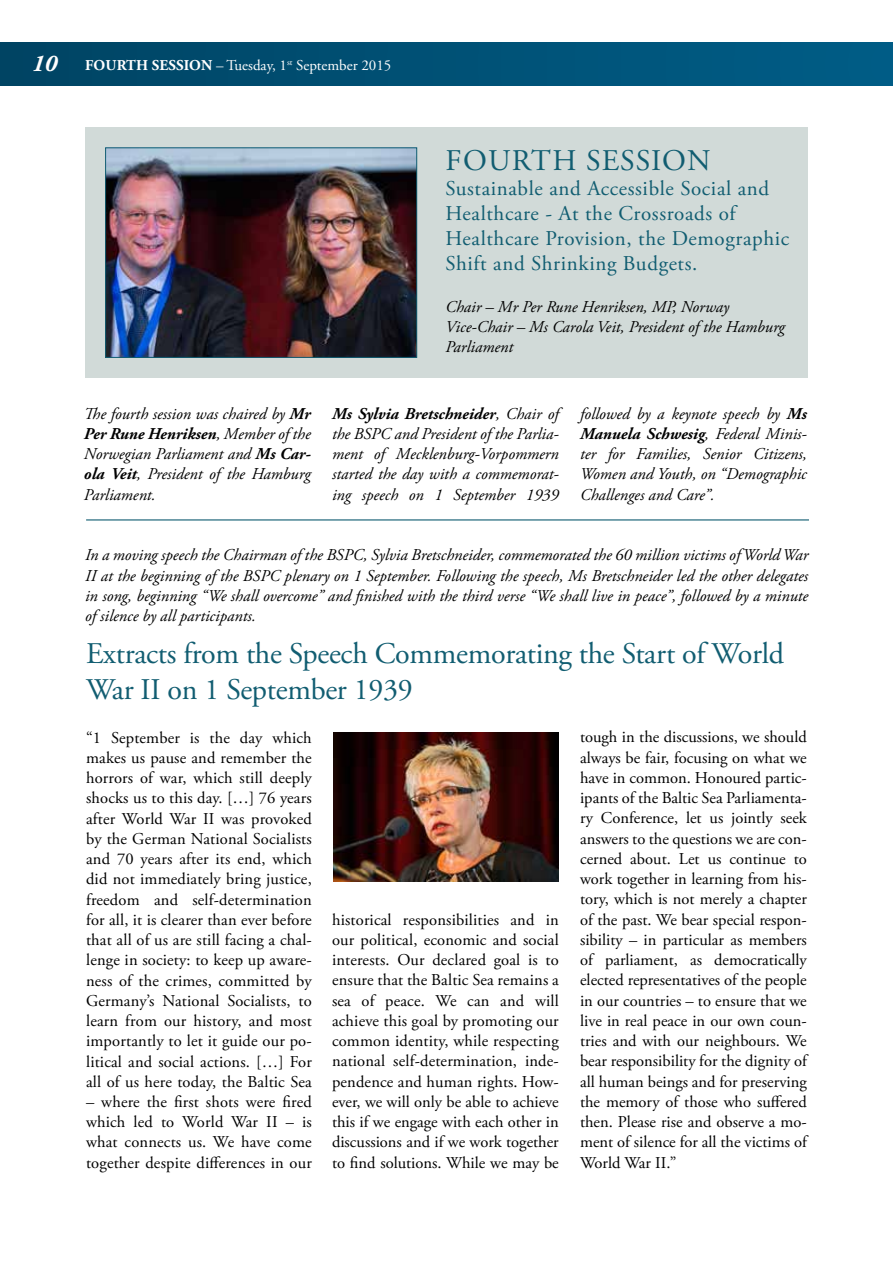
<style>
.page{position:relative;width:893px;height:1263px;background:#fff}
.page>*{position:absolute;margin:0;border:0;box-sizing:border-box;transform-origin:0 0}
.t1{font:30px/36px "Adobe Garamond Pro";letter-spacing:-.01em;color:#115d71}
.t2{font:30px "Adobe Garamond Pro";letter-spacing:.03em;color:#115d71}
.t3{font:21px/25.2px "Adobe Garamond Pro";letter-spacing:.03em;color:#115d71}
.t4{font:16.5px/20.2px "Adobe Garamond Pro";color:#000;text-align:justify}
.t5{font:italic 16.5px/20.2px "Adobe Garamond Pro";color:#000;text-align:justify}
.t6{font:15px "Adobe Garamond Pro";color:#fff}
.s1{font-weight:700;font-style:italic;font-size:24px}
.s2{font-weight:700}
</style>
<div class="page">
<div style="left:0;top:43px;width:893px;height:42px;background:linear-gradient(to right,#004463,#005d87)"></div>
<hr style="left:86px;top:519px;width:723px;height:1px;background:#115d71">
<div style="left:85px;top:128px;width:723px;height:250px;background:#d1dad8"></div>
<img style="left:107px;top:149px;width:308px;height:207px">
<div style="left:105px;top:147px;width:312px;height:211px;border:1px solid #115d71"></div>
<img style="left:333px;top:732px;width:226px;height:150px">
<p class="t6" style="left:32px;top:56px;width:361px"><span class="s1">10</span> <span class="s2">FOURTH SESSION</span> – Tuesday, 1<sup>st</sup> September 2015</p>
<h1 class="t2" style="left:446px;top:142px;width:266px">FOURTH SESSION</h1>
<p class="t3" style="left:445px;top:176px;width:345px">Sustainable and Accessible Social and Healthcare - At the Crossroads of Healthcare Provision, the Demographic Shift and Shrinking Budgets.</p>
<p class="t5" style="left:445px;top:297px;width:341px;text-align:left">Chair – Mr Per Rune Henriksen, MP, Norway<br>Vice-Chair – Ms Carola Veit, President of the Hamburg<br>Parliament</p>
<p class="t5" style="left:84px;top:404px;width:228px">The fourth session was chaired by <span class="s2">Mr Per Rune Henriksen</span>, Member of the Norwegian Parliament and <span class="s2">Ms Car&shy;ola Veit</span>, President of the Hamburg Parliament.</p>
<p class="t5" style="left:332px;top:404px;width:228px"><span class="s2">Ms Sylvia Bretschneider</span>, Chair of the BSPC and President of the Parlia&shy;ment of Mecklenburg-Vorpommern started the day with a commemorat&shy;ing speech on 1 September 1939</p>
<p class="t5" style="left:580px;top:404px;width:228px">followed by a keynote speech by <span class="s2">Ms Manuela Schwesig</span>, Federal Minis&shy;ter for Families, Senior Citizens, Women and Youth, on “Demographic Challenges and Care”.</p>
<p class="t5" style="left:85px;top:545px;width:725px">In a moving speech the Chairman of the BSPC, Sylvia Bretschneider, commemorated the 60 million victims of World War II at the beginning of the BSPC plenary on 1 September. Following the speech, Ms Bretschneider led the other delegates in song, beginning “We shall overcome” and finished with the third verse “We shall live in peace”, followed by a minute of silence by all participants.</p>
<h1 class="t1" style="left:86px;top:637px;width:699px">Extracts from the Speech Commemorating the Start of World<br>War II on 1 September 1939</h1>
<p class="t4" style="left:86px;top:728px;width:227px">“1 September is the day which makes us pause and remember the horrors of war, which still deeply shocks us to this day. […] 76 years after World War II was provoked by the German National Socialists and 70 years after its end, which did not immediately bring justice, freedom and self-determination for all, it is clearer than ever before that all of us are still facing a chal&shy;lenge in society: to keep up aware&shy;ness of the crimes, committed by Germany’s National Socialists, to learn from our history, and most importantly to let it guide our po&shy;litical and social actions. […] For all of us here today, the Baltic Sea</p>
<p class="t4" style="left:86px;top:1092px;width:227px">– where the first shots were fired which led to World War II – is what connects us. We have come together despite differences in our</p>
<p class="t4" style="left:332px;top:910px;width:228px">historical responsibilities and in our political, economic and social interests. Our declared goal is to ensure that the Baltic Sea remains a sea of peace. We can and will achieve this goal by promoting our common identity, while respecting national self-determination, inde&shy;pendence and human rights. How&shy;ever, we will only be able to achieve this if we engage with each other in discussions and if we work together to find solutions. While we may be</p>
<p class="t4" style="left:580px;top:728px;width:228px">tough in the discussions, we should always be fair, focusing on what we have in common. Honoured partic&shy;ipants of the Baltic Sea Parliamenta&shy;ry Conference, let us jointly seek answers to the questions we are con&shy;cerned about. Let us continue to work together in learning from his&shy;tory, which is not merely a chapter of the past. We bear special respon&shy;sibility – in particular as members of parliament, as democratically elected representatives of the people in our countries – to ensure that we live in real peace in our own coun&shy;tries and with our neighbours. We bear responsibility for the dignity of all human beings and for preserving the memory of those who suffered then. Please rise and observe a mo&shy;ment of silence for all the victims of World War II.”</p>
</div>
